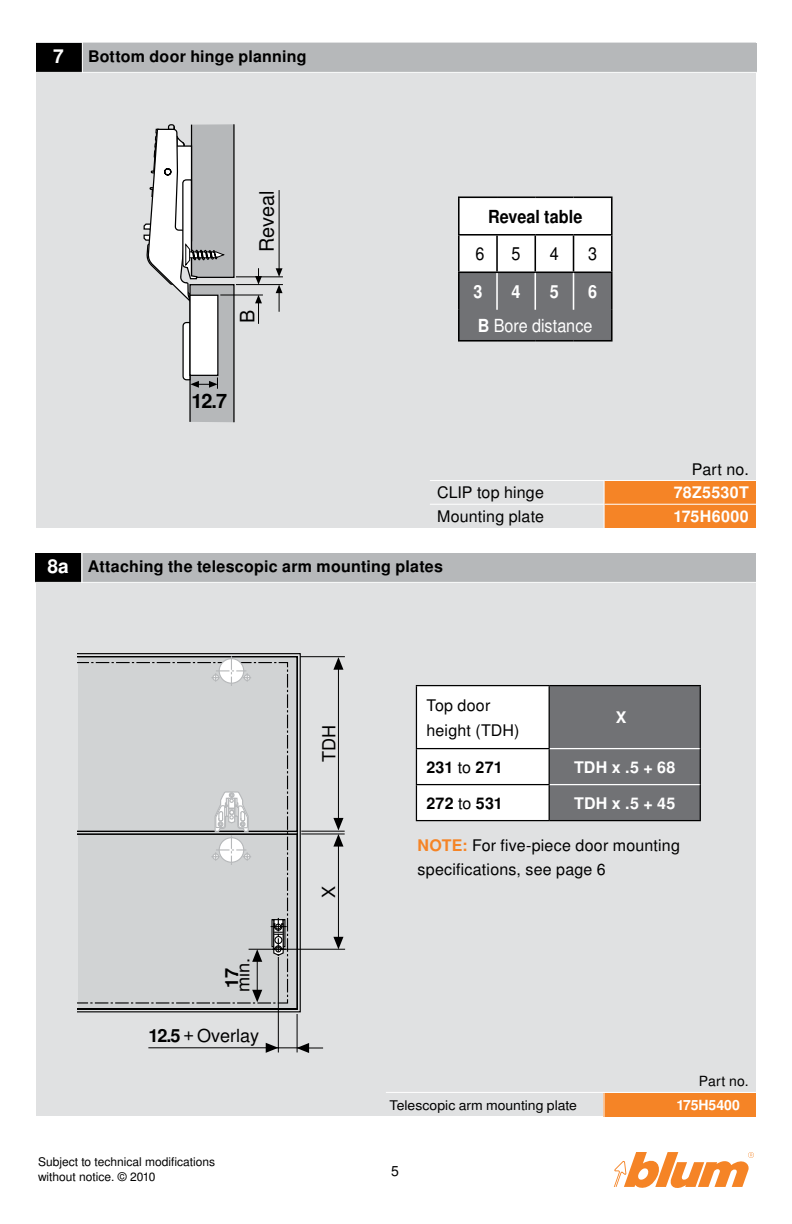
<style>
.page{position:relative;width:792px;height:1224px;background:#fff}
.page>*{position:absolute;margin:0;border:0;box-sizing:border-box;transform-origin:0 0}
.t1{font:19.8px "Nimbus Sans OT";color:#000}
.t2{font:700 19.8px "Nimbus Sans OT";color:#000}
.t3{font:700 19.2px "Nimbus Sans OT";color:#fff}
.t4{font:18px "Nimbus Sans OT";color:#000}
.t5{font:18px/33.6px "Nimbus Sans OT";color:#fff;text-align:right;scale:.9 1}
.t6{font:700 18px "Nimbus Sans OT";color:#000;scale:.9 1}
.t7{font:18px "Nimbus Sans OT";color:#000;scale:.9 1}
.t8{font:700 18px "Nimbus Sans OT";color:#fff;scale:.9 1}
.t9{font:700 18px "Nimbus Sans OT";color:#000}
.t10{font:16px/24px "Nimbus Sans OT";letter-spacing:.01em;color:#000}
.t11{font:700 16px "Nimbus Sans OT";letter-spacing:.015em;color:#000}
.t12{font:700 16px "Nimbus Sans OT";letter-spacing:.02em;color:#fff}
.t13{font:14px "Nimbus Sans OT";letter-spacing:.02em;color:#000}
.t14{font:700 14px "Nimbus Sans OT";color:#fff}
.t15{font:13.4px "Nimbus Sans OT";color:#000;scale:1.05 1}
.t16{font:12px/14.4px "Nimbus Sans OT";color:#000}
.s1{font-weight:700}
.s2{font-weight:400}
.s3{font-weight:700;color:#f58426}
</style>
<div class="page">
<svg style="left:614px;top:1152px;width:140px;height:36px"></svg>
<div style="left:36px;top:553px;width:720px;height:563px;background:#e0e1e2"></div>
<div style="left:36px;top:553px;width:46px;height:30px;background:#000"></div>
<div style="left:82px;top:553px;width:674px;height:30px;background:#b6b8ba"></div>
<hr style="left:82px;top:550px;width:1px;height:33px;background:#fff">
<hr style="left:31px;top:582px;width:727px;height:1px;background:#fff">
<div style="left:36px;top:42px;width:720px;height:486px;background:#e0e1e2"></div>
<div style="left:36px;top:43px;width:47px;height:30px;background:#000"></div>
<div style="left:82px;top:43px;width:674px;height:30px;background:#b6b8ba"></div>
<hr style="left:82px;top:40px;width:1px;height:33px;background:#fff">
<hr style="left:31px;top:72px;width:727px;height:1px;background:#fff">
<hr style="left:236px;top:277px;width:47px;height:1px;background:#000">
<hr style="left:236px;top:284px;width:47px;height:1px;background:#000">
<hr style="left:279px;top:190px;width:1px;height:82px;background:#000">
<hr style="left:220px;top:295px;width:43px;height:1px;background:#000">
<svg style="left:276px;top:268px;width:7px;height:9px"></svg>
<svg style="left:276px;top:285px;width:7px;height:27px"></svg>
<svg style="left:144px;top:124px;width:91px;height:298px"></svg>
<svg style="left:255px;top:295px;width:7px;height:29px"></svg>
<svg style="left:255px;top:268px;width:7px;height:17px"></svg>
<svg style="left:460px;top:198px;width:151px;height:142px;background:#b9b9bb"></svg>
<hr style="left:458px;top:197px;width:39px;height:1px;background:#000">
<hr style="left:497px;top:197px;width:38px;height:1px;background:#000">
<hr style="left:535px;top:197px;width:39px;height:1px;background:#000">
<hr style="left:574px;top:197px;width:39px;height:1px;background:#000">
<hr style="left:611px;top:198px;width:2px;height:36px;background:#000">
<hr style="left:458px;top:234px;width:39px;height:2px;background:#000">
<hr style="left:497px;top:234px;width:38px;height:2px;background:#000">
<hr style="left:496px;top:236px;width:2px;height:36px;background:#000">
<hr style="left:535px;top:234px;width:39px;height:2px;background:#000">
<hr style="left:534px;top:236px;width:2px;height:36px;background:#000">
<hr style="left:574px;top:234px;width:39px;height:2px;background:#000">
<hr style="left:573px;top:236px;width:1px;height:36px;background:#000">
<hr style="left:611px;top:236px;width:2px;height:36px;background:#000">
<hr style="left:458px;top:272px;width:39px;height:1px;background:#000">
<hr style="left:497px;top:272px;width:38px;height:1px;background:#000">
<hr style="left:535px;top:272px;width:39px;height:1px;background:#000">
<hr style="left:574px;top:272px;width:39px;height:1px;background:#000">
<hr style="left:496px;top:273px;width:2px;height:37px;background:#fff">
<hr style="left:534px;top:273px;width:2px;height:37px;background:#fff">
<hr style="left:573px;top:273px;width:1px;height:37px;background:#fff">
<hr style="left:458px;top:273px;width:2px;height:37px;background:#000">
<hr style="left:611px;top:273px;width:2px;height:37px;background:#000">
<hr style="left:458px;top:310px;width:2px;height:30px;background:#000">
<hr style="left:611px;top:310px;width:2px;height:30px;background:#000">
<hr style="left:458px;top:340px;width:39px;height:2px;background:#000">
<hr style="left:497px;top:340px;width:38px;height:2px;background:#000">
<hr style="left:535px;top:340px;width:39px;height:2px;background:#000">
<hr style="left:574px;top:340px;width:39px;height:2px;background:#000">
<hr style="left:458px;top:236px;width:2px;height:36px;background:#000">
<hr style="left:458px;top:198px;width:2px;height:36px;background:#000">
<hr style="left:430px;top:480px;width:174px;height:1px;background:#fff">
<hr style="left:430px;top:504px;width:174px;height:1px;background:#fff">
<div style="left:604px;top:480px;width:152px;height:48px;background:#f58426"></div>
<svg style="left:78px;top:653px;width:223px;height:360px"></svg>
<div style="left:78px;top:655px;width:220px;height:355px;background:#d1d3d4"></div>
<svg style="left:333px;top:937px;width:10px;height:12px"></svg>
<hr style="left:249px;top:949px;width:96px;height:1px;background:#000">
<hr style="left:266px;top:1048px;width:37px;height:1px;background:#000">
<hr style="left:278px;top:957px;width:1px;height:95px;background:#000">
<svg style="left:211px;top:656px;width:40px;height:30px"></svg>
<hr style="left:338px;top:845px;width:1px;height:95px;background:#000">
<hr style="left:301px;top:834px;width:44px;height:1px;background:#000">
<svg style="left:297px;top:1043px;width:26px;height:10px"></svg>
<svg style="left:148px;top:1043px;width:130px;height:10px"></svg>
<hr style="left:297px;top:1014px;width:1px;height:38px;background:#000">
<hr style="left:300px;top:656px;width:45px;height:1px;background:#000">
<hr style="left:338px;top:665px;width:1px;height:156px;background:#000">
<svg style="left:333px;top:818px;width:10px;height:29px"></svg>
<svg style="left:333px;top:657px;width:10px;height:13px"></svg>
<svg style="left:211px;top:790px;width:40px;height:75px"></svg>
<hr style="left:301px;top:831px;width:44px;height:1px;background:#000">
<svg style="left:252px;top:990px;width:10px;height:12px"></svg>
<hr style="left:257px;top:955px;width:1px;height:40px;background:#000">
<svg style="left:252px;top:949px;width:10px;height:13px"></svg>
<svg style="left:417px;top:686px;width:283px;height:134px;background:#b2b3b4"></svg>
<hr style="left:416px;top:685px;width:133px;height:1px;background:#000">
<hr style="left:416px;top:686px;width:1px;height:62px;background:#000">
<hr style="left:549px;top:685px;width:152px;height:1px;background:#000">
<hr style="left:549px;top:686px;width:1px;height:62px;background:#000">
<hr style="left:700px;top:686px;width:1px;height:63px;background:#000">
<hr style="left:416px;top:748px;width:134px;height:1px;background:#000">
<hr style="left:416px;top:749px;width:1px;height:35px;background:#000">
<hr style="left:549px;top:749px;width:1px;height:35px;background:#000">
<hr style="left:700px;top:749px;width:1px;height:36px;background:#000">
<hr style="left:416px;top:784px;width:134px;height:1px;background:#000">
<hr style="left:416px;top:785px;width:1px;height:35px;background:#000">
<hr style="left:549px;top:785px;width:1px;height:35px;background:#000">
<hr style="left:700px;top:785px;width:1px;height:35px;background:#000">
<hr style="left:416px;top:820px;width:133px;height:1px;background:#000">
<hr style="left:549px;top:820px;width:152px;height:1px;background:#000">
<hr style="left:550px;top:748px;width:150px;height:1px;background:#fff">
<hr style="left:550px;top:784px;width:150px;height:1px;background:#fff">
<div style="left:604px;top:1093px;width:152px;height:23px;background:#f58426"></div>
<hr style="left:386px;top:1092px;width:370px;height:1px;background:#fff">
<hr style="left:603px;top:1093px;width:1px;height:36px;background:#fff">
<p class="t3" style="left:53px;top:45px;width:12px">7</p>
<p class="t11" style="left:88px;top:47px;width:220px">Bottom door hinge planning</p>
<p class="t1" style="left:255px;top:252px;width:63px;rotate:-90deg">Reveal</p>
<p class="t1" style="left:236px;top:323px;width:15px;rotate:-90deg">B</p>
<p class="t2" style="left:192px;top:389px;width:37px">12.7</p>
<p class="t6" style="left:488px;top:206px;width:106px">Reveal table</p>
<p class="t7" style="left:476px;top:243px;width:12px">6</p>
<p class="t7" style="left:512px;top:243px;width:12px">5</p>
<p class="t7" style="left:550px;top:243px;width:12px">4</p>
<p class="t7" style="left:588px;top:243px;width:12px">3</p>
<p class="t8" style="left:473px;top:281px;width:12px">3</p>
<p class="t8" style="left:512px;top:281px;width:12px">4</p>
<p class="t8" style="left:550px;top:281px;width:12px">5</p>
<p class="t5" style="left:478px;top:275px;width:134px"><span class="s1">6<br>B</span> Bore distance</p>
<p class="t10" style="left:692px;top:457px;width:58px">Part no.</p>
<p class="t10" style="left:437px;top:481px;width:108px">CLIP top hinge</p>
<p class="t12" style="left:674px;top:483px;width:76px">78Z5530T</p>
<p class="t10" style="left:437px;top:505px;width:108px">Mounting plate</p>
<p class="t12" style="left:674px;top:507px;width:77px">175H6000</p>
<p class="t3" style="left:47px;top:555px;width:23px">8a</p>
<p class="t11" style="left:88px;top:557px;width:357px">Attaching the telescopic arm mounting plates</p>
<p class="t9" style="left:221px;top:988px;width:22px;rotate:-90deg">17</p>
<p class="t4" style="left:232px;top:992px;width:36px;rotate:-90deg">min.</p>
<p class="t4" style="left:149px;top:1024px;width:112px"><span class="s1">12.5</span> + Overlay</p>
<p class="t4" style="left:318px;top:762px;width:39px;rotate:-90deg">TDH</p>
<p class="t4" style="left:318px;top:898px;width:14px;rotate:-90deg">X</p>
<p class="t10" style="left:426px;top:693px;width:94px;line-height:25px">Top door height (TDH)</p>
<p class="t12" style="left:616px;top:708px;width:12px">X</p>
<p class="t11" style="left:426px;top:757px;width:78px">231 <span class="s2">to</span> 271</p>
<p class="t12" style="left:574px;top:757px;width:103px">TDH x .5 + 68</p>
<p class="t11" style="left:426px;top:793px;width:78px">272 <span class="s2">to</span> 531</p>
<p class="t12" style="left:574px;top:793px;width:103px">TDH x .5 + 45</p>
<p class="t10" style="left:418px;top:834px;width:264px"><span class="s3">NOTE:</span> For five-piece door mounting specifications, see page 6</p>
<p class="t13" style="left:699px;top:1073px;width:52px">Part no.</p>
<p class="t15" style="left:389px;top:1097px;width:180px">Telescopic arm mounting plate</p>
<p class="t14" style="left:676px;top:1096px;width:65px">175H5400</p>
<p class="t16" style="left:38px;top:1155px;width:179px">Subject to technical modifications without notice. © 2010</p>
<p class="t13" style="left:391px;top:1163px;width:9px">5</p>
</div>
